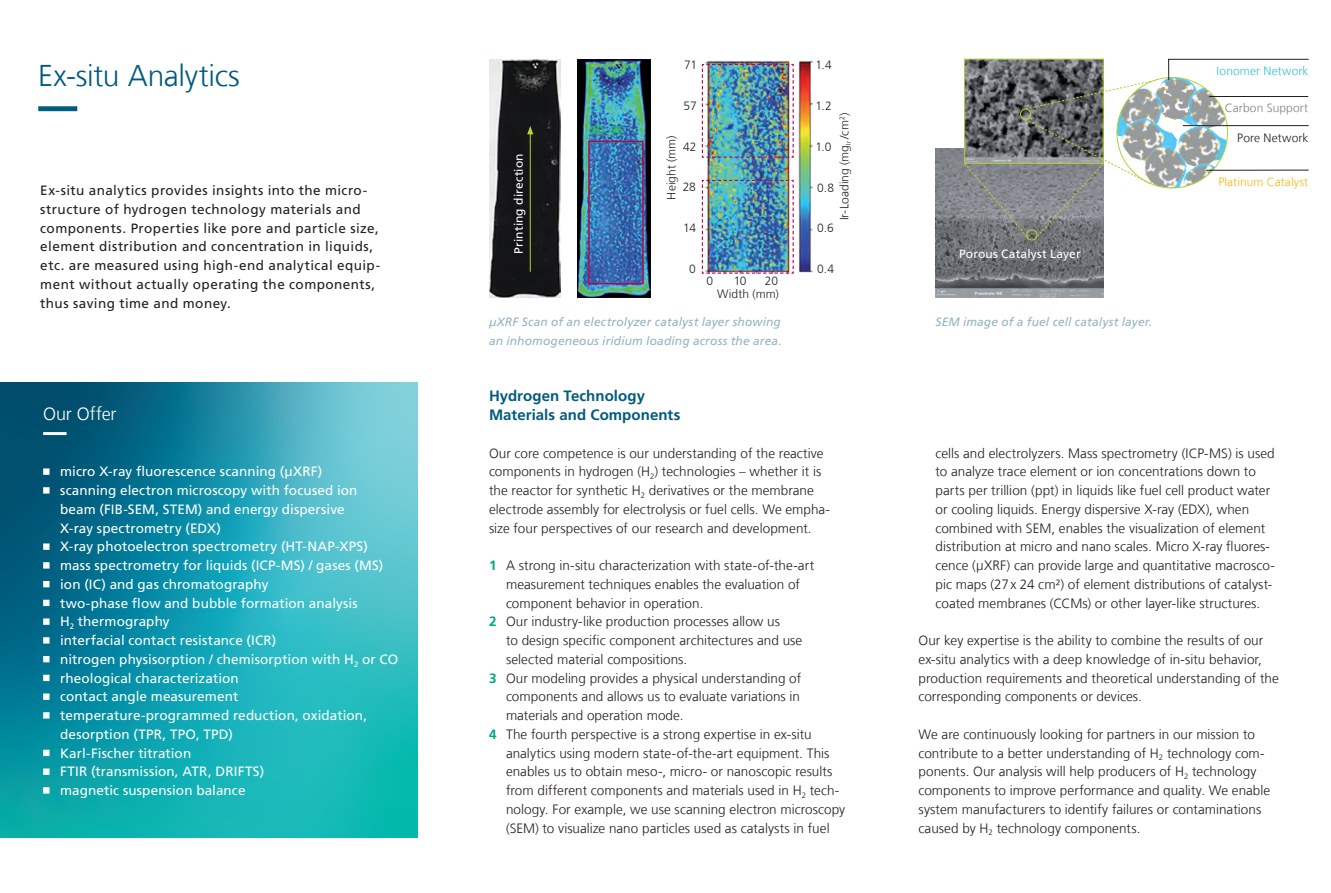
<style>
.page{position:relative;width:1331px;height:893px;background:#fff}
.page>*{position:absolute;margin:0;border:0;box-sizing:border-box;transform-origin:0 0}
.t1{font:300 30px "Frutiger LT Com";letter-spacing:-.01em;color:#005b7f}
.t2{font:300 18px "Frutiger LT Com";letter-spacing:-.005em;color:#fff}
.t3{font:700 15px/18.8px "Frutiger LT Com";letter-spacing:.005em;color:#005b7f}
.t4{font:300 13.5px/18.8px "Frutiger LT Com";letter-spacing:.005em;color:#231f20}
.t5{font:13.5px/18.8px "Frutiger LT Com";letter-spacing:.01em;color:#fff}
.t6{font:13.5px/18.8px "Frutiger LT Com";letter-spacing:.03em;color:#231f20}
.t7{font:italic 12px/18.8px "Frutiger LT Com";letter-spacing:.01em;color:#93b3c3}
.t8{font:300 12px "Frutiger LT Com";letter-spacing:.005em;color:#231f20}
.t9{font:12px "Frutiger LT Com";letter-spacing:.01em;color:#fff}
.t10{font:300 12px "Frutiger LT Com";letter-spacing:.005em;color:#fcb814}
.t11{font:300 12px "Frutiger LT Com";letter-spacing:.01em;color:#38c1cc}
.t12{font:300 12px "Frutiger LT Com";letter-spacing:.01em;color:#808285}
.s1{font-weight:700;color:#00a786}
</style>
<div class="page">
<svg style="left:0;top:383px;width:417px;height:455px;background:#1d9aaa"></svg>
<svg style="left:43px;top:432px;width:357px;height:3px"></svg>
<svg style="left:43px;top:468px;width:357px;height:7px;background:#2e95ac"></svg>
<svg style="left:43px;top:487px;width:357px;height:7px;background:#2d97ae"></svg>
<svg style="left:43px;top:543px;width:357px;height:7px;background:#289db4"></svg>
<svg style="left:43px;top:562px;width:357px;height:7px;background:#269fb5"></svg>
<svg style="left:43px;top:581px;width:357px;height:6px;background:#26a1b6"></svg>
<svg style="left:43px;top:600px;width:357px;height:6px;background:#24a2b6"></svg>
<svg style="left:43px;top:618px;width:357px;height:7px;background:#20a3b6"></svg>
<svg style="left:43px;top:637px;width:357px;height:7px;background:#1ea4b6"></svg>
<svg style="left:43px;top:656px;width:357px;height:6px;background:#1ca5b6"></svg>
<svg style="left:43px;top:675px;width:357px;height:6px;background:#1aa7b6"></svg>
<svg style="left:43px;top:693px;width:357px;height:7px;background:#18a9b6"></svg>
<svg style="left:43px;top:712px;width:357px;height:7px;background:#17abb6"></svg>
<svg style="left:43px;top:750px;width:357px;height:6px;background:#17afb5"></svg>
<svg style="left:43px;top:768px;width:357px;height:7px;background:#16b1b4"></svg>
<svg style="left:43px;top:787px;width:357px;height:7px;background:#15b4b4"></svg>
<svg style="left:38px;top:106px;width:40px;height:5px"></svg>
<img style="left:935px;top:149px;width:168px;height:149px">
<img style="left:966px;top:61px;width:135px;height:57px">
<div style="left:964px;top:59px;width:139px;height:105px;border:1px solid #b3d234"></div>
<img style="left:1155px;top:78px;width:40px;height:36px">
<img style="left:1152px;top:89px;width:10px;height:18px">
<img style="left:1182px;top:86px;width:43px;height:28px">
<img style="left:1182px;top:82px;width:21px;height:4px">
<img style="left:1118px;top:108px;width:35px;height:31px">
<img style="left:1153px;top:107px;width:28px;height:32px">
<img style="left:1150px;top:139px;width:21px;height:37px">
<img style="left:1150px;top:176px;width:19px;height:12px">
<img style="left:1169px;top:169px;width:16px;height:19px">
<img style="left:1171px;top:114px;width:38px;height:66px">
<img style="left:1220px;top:152px;width:7px;height:18px">
<img style="left:1209px;top:114px;width:18px;height:38px">
<img style="left:1176px;top:152px;width:38px;height:35px">
<svg style="left:1201px;top:152px;width:13px;height:1px"></svg>
<img style="left:1214px;top:152px;width:6px;height:18px">
<div style="left:1020px;top:109px;width:11px;height:11px;border:1px solid #b3d234;border-radius:50%"></div>
<svg style="left:963px;top:118px;width:187px;height:122px"></svg>
<svg style="left:1025px;top:80px;width:127px;height:30px"></svg>
<hr style="left:1183px;top:125px;width:126px;height:1px;background:#231f20">
<svg style="left:1168px;top:59px;width:141px;height:22px"></svg>
<hr style="left:1209px;top:96px;width:99px;height:1px;background:#231f20">
<hr style="left:1206px;top:170px;width:103px;height:1px;background:#231f20">
<img style="left:489px;top:60px;width:72px;height:238px">
<img style="left:577px;top:60px;width:74px;height:238px">
<img style="left:705px;top:60px;width:108px;height:213px">
<div style="left:588px;top:141px;width:56px;height:143px;border:2px solid #ba0156"></div>
<hr style="left:530px;top:132px;width:1px;height:140px;background:#b3d234">
<svg style="left:527px;top:126px;width:6px;height:8px"></svg>
<img style="left:701px;top:63px;width:93px;height:95px">
<img style="left:701px;top:179px;width:93px;height:95px">
<h1 class="t1" style="left:38px;top:58px;width:203px">Ex-situ Analytics</h1>
<p class="t6" style="left:40px;top:181px;width:341px">Ex-situ analytics provides insights into the micro&shy;structure of hydrogen technology materials and components. Properties like pore and particle size, element distribution and concentration in liquids, etc. are measured using high-end analytical equip&shy;ment without actually operating the components, thus saving time and money.</p>
<h2 class="t2" style="left:43px;top:403px;width:75px">Our Offer</h2>
<p class="t5" style="left:60px;top:462px;width:339px">micro X-ray fluorescence scanning (µXRF)<br>scanning electron microscopy with focused ion<br>beam (FIB-SEM, STEM) and energy dispersive<br>X-ray spectrometry (EDX)<br>X-ray photoelectron spectrometry (HT-NAP-XPS) mass spectrometry for liquids (ICP-MS) / gases (MS) ion (IC) and gas chromatography<br>two-phase flow and bubble formation analysis<br>H<sub>2</sub> thermography<br>interfacial contact resistance (ICR)<br>nitrogen physisorption / chemisorption with H<sub>2</sub> or CO rheological characterization<br>contact angle measurement temperature-programmed reduction, oxidation, desorption (TPR, TPO, TPD)<br>Karl-Fischer titration<br>FTIR (transmission, ATR, DRIFTS)<br>magnetic suspension balance</p>
<p class="t9" style="left:511px;top:254px;width:102px;rotate:-90deg">Printing direction</p>
<p class="t8" style="left:684px;top:57px;width:14px">71</p>
<p class="t8" style="left:684px;top:98px;width:15px">57</p>
<p class="t8" style="left:683px;top:139px;width:15px">42</p>
<p class="t8" style="left:683px;top:180px;width:15px">28</p>
<p class="t8" style="left:683px;top:221px;width:14px">14</p>
<p class="t8" style="left:689px;top:262px;width:8px">0</p>
<p class="t8" style="left:664px;top:200px;width:66px;rotate:-90deg">Height (mm)</p>
<p class="t8" style="left:706px;top:273px;width:8px">0</p>
<p class="t8" style="left:734px;top:273px;width:14px">10</p>
<p class="t8" style="left:765px;top:273px;width:15px">20</p>
<p class="t8" style="left:717px;top:287px;width:63px">Width (mm)</p>
<p class="t8" style="left:815px;top:57px;width:18px">1.4</p>
<p class="t8" style="left:815px;top:98px;width:18px">1.2</p>
<p class="t8" style="left:815px;top:139px;width:18px">1.0</p>
<p class="t8" style="left:817px;top:180px;width:18px">0.8</p>
<p class="t8" style="left:817px;top:221px;width:18px">0.6</p>
<p class="t8" style="left:817px;top:262px;width:18px">0.4</p>
<p class="t8" style="left:837px;top:220px;width:109px;rotate:-90deg">Ir-Loading (mg<sub>Ir</sub> /cm<sup>2</sup>)</p>
<p class="t9" style="left:959px;top:247px;width:123px">Porous Catalyst Layer</p>
<p class="t7" style="left:489px;top:313px;width:294px">µXRF Scan of an electrolyzer catalyst layer showing an inhomogeneous iridium loading across the area.</p>
<p class="t7" style="left:935px;top:313px;width:218px">SEM image of a fuel cell catalyst layer.</p>
<p class="t11" style="left:1217px;top:64px;width:93px">Ionomer Network</p>
<p class="t12" style="left:1225px;top:101px;width:85px">Carbon Support</p>
<p class="t8" style="left:1237px;top:130px;width:73px">Pore Network</p>
<p class="t10" style="left:1218px;top:175px;width:91px">Platinum Catalyst</p>
<p class="t3" style="left:489px;top:387px;width:193px">Hydrogen Technology<br>Materials and Components</p>
<p class="t4" style="left:489px;top:444px;width:343px">Our core competence is our understanding of the reactive components in hydrogen (H<sub>2</sub>) technologies – whether it is the reactor for synthetic H<sub>2</sub> derivatives or the membrane electrode assembly for electrolysis or fuel cells. We empha&shy;size four perspectives of our research and development.</p>
<p class="t4" style="left:489px;top:556px;width:327px"><span class="s1">1</span> A strong in-situ characterization with state-of-the-art</p>
<p class="t4" style="left:506px;top:575px;width:296px">measurement techniques enables the evaluation of</p>
<p class="t4" style="left:506px;top:594px;width:199px">component behavior in operation.</p>
<p class="t4" style="left:489px;top:612px;width:292px"><span class="s1">2</span> Our industry-like production processes allow us</p>
<p class="t4" style="left:506px;top:631px;width:298px">to design specific component architectures and use</p>
<p class="t4" style="left:506px;top:650px;width:183px">selected material compositions.</p>
<p class="t4" style="left:489px;top:669px;width:314px"><span class="s1">3</span> Our modeling provides a physical understanding of</p>
<p class="t4" style="left:506px;top:687px;width:295px">components and allows us to evaluate variations in</p>
<p class="t4" style="left:506px;top:706px;width:179px">materials and operation mode.</p>
<p class="t4" style="left:489px;top:725px;width:324px"><span class="s1">4</span> The fourth perspective is a strong expertise in ex-situ</p>
<p class="t4" style="left:506px;top:744px;width:325px">analytics using modern state-of-the-art equipment. This</p>
<p class="t4" style="left:506px;top:762px;width:328px">enables us to obtain meso-, micro- or nanoscopic results</p>
<p class="t4" style="left:506px;top:781px;width:334px">from different components and materials used in H<sub>2</sub> tech-</p>
<p class="t4" style="left:506px;top:800px;width:341px">nology. For example, we use scanning electron microscopy</p>
<p class="t4" style="left:506px;top:819px;width:325px">(SEM) to visualize nano particles used as catalysts in fuel</p>
<p class="t4" style="left:935px;top:444px;width:341px">cells and electrolyzers. Mass spectrometry (ICP-MS) is used to analyze trace element or ion concentrations down to parts per trillion (ppt) in liquids like fuel cell product water or cooling liquids. Energy dispersive X-ray (EDX), when combined with SEM, enables the visualization of element distribution at micro and nano scales. Micro X-ray fluores&shy;cence (µXRF) can provide large and quantitative macrosco&shy;pic maps (27x 24 cm²) of element distributions of catalyst&shy;coated membranes (CCMs) or other layer-like structures.</p>
<p class="t4" style="left:918px;top:631px;width:362px">Our key expertise is the ability to combine the results of our ex-situ analytics with a deep knowledge of in-situ behavior, production requirements and theoretical understanding of the corresponding components or devices.</p>
<p class="t4" style="left:918px;top:725px;width:353px">We are continuously looking for partners in our mission to contribute to a better understanding of H<sub>2</sub> technology com&shy;ponents. Our analysis will help producers of H<sub>2</sub> technology components to improve performance and quality. We enable system manufacturers to identify failures or contaminations caused by H<sub>2</sub> technology components.</p>
</div>
